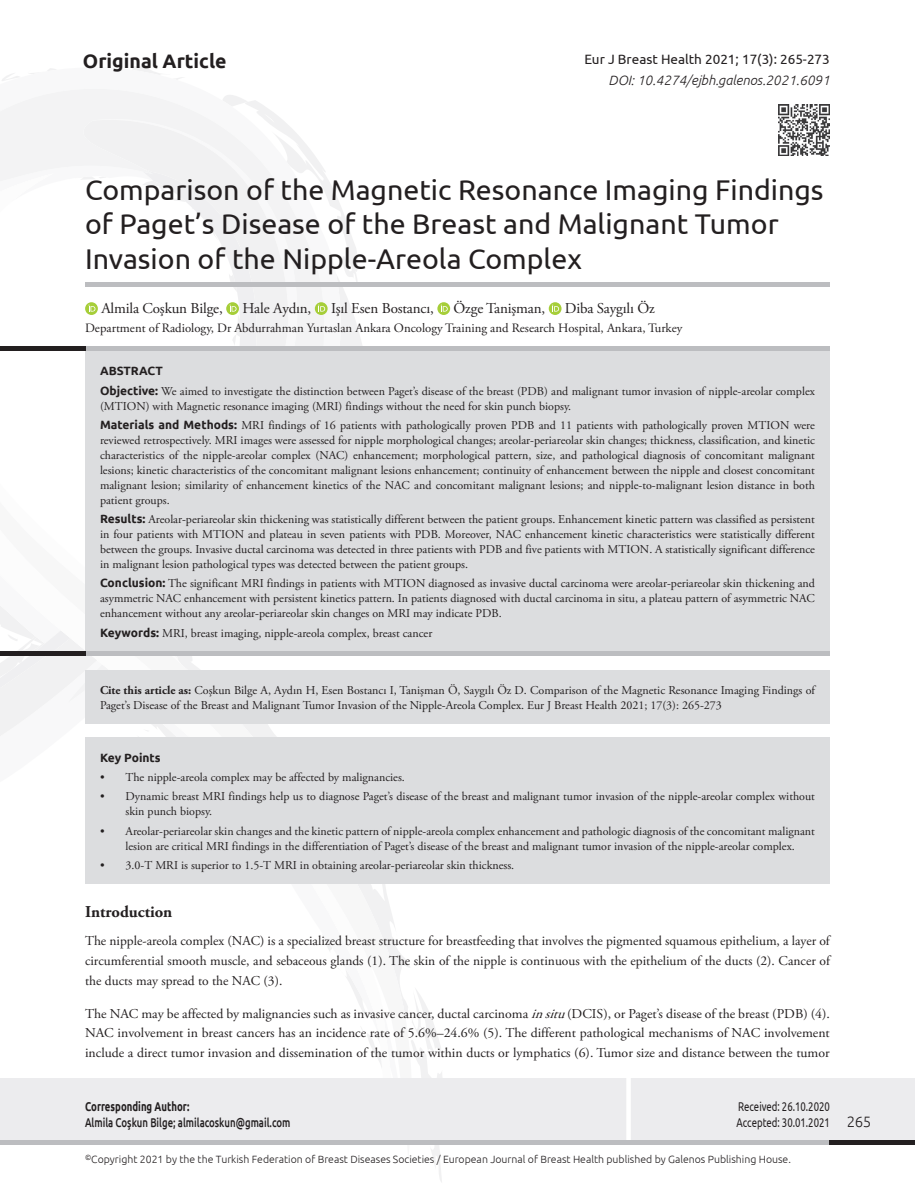
<style>
.page{position:relative;width:915px;height:1191px;background:#fff}
.page>*{position:absolute;margin:0;border:0;box-sizing:border-box;transform-origin:0 0}
._1__BASLIK{font:28.5px/34.5px "Ubuntu";color:#231f20}
.t1{font:700 19.5px "Ubuntu";color:#231f20}
.ANA_BASLIK{font:700 16.5px "Adobe Garamond Pro";color:#231f20}
.YAZARLAR{font:15px "Adobe Garamond Pro";letter-spacing:-.01em;color:#231f20}
.t2{font:300 15px "Ubuntu";color:#231f20}
.YAZI{font:13.5px/19.8px "Adobe Garamond Pro";color:#231f20;text-align:justify}
.DOI{font:italic 300 13.5px "Ubuntu";color:#231f20}
.SAYFA_ARALIK{font:13.5px "Ubuntu";color:#231f20}
.KURUMLAR{font:12.75px "Adobe Garamond Pro";color:#231f20}
.t3{font:500 12.75px "Ubuntu";color:#231f20;scale:.75 1}
.t4{font:12.75px "Ubuntu";color:#231f20;scale:.75 1}
.t5{font:700 12.75px "Ubuntu";color:#231f20;scale:.75 1}
.ÖZET{font:12px/15px "Adobe Garamond Pro";color:#231f20;text-align:justify}
.KEYPOINT{font:12px/15px "Adobe Garamond Pro";color:#231f20}
.CİTE_AS{font:12px/15px "Adobe Garamond Pro";color:#231f20}
.KEYPOINT-BOLD{font:700 12px "Ubuntu";color:#231f20}
.ABSTRACT{font:700 12px "Ubuntu";color:#231f20}
.t6{font:300 10.5px "Ubuntu";color:#231f20}
.s1{font-family:"Ubuntu";font-weight:700}
.s2{font-weight:700}
.s3{font-style:italic}
</style>
<div class="page">
<svg style="left:415px;top:990px;width:30px;height:192px"></svg>
<svg style="left:0;top:688px;width:415px;height:457px"></svg>
<div style="left:0;top:1078px;width:914px;height:61px;background:#ececee"></div>
<hr style="left:626px;top:1076px;width:4px;height:65px;background:#fff">
<div style="left:85px;top:351px;width:744px;height:300px;background:#dcdddf"></div>
<div style="left:85px;top:651px;width:744px;height:5px;background:#bcbdc0"></div>
<div style="left:85px;top:346px;width:744px;height:5px;background:#bcbdc0"></div>
<div style="left:0;top:1139px;width:914px;height:5px;background:#bcbdc0"></div>
<div style="left:829px;top:1139px;width:85px;height:5px;background:#231f20"></div>
<div style="left:85px;top:670px;width:744px;height:53px;background:#dcdddf"></div>
<svg style="left:0;top:100px;width:362px;height:588px"></svg>
<svg style="left:437px;top:302px;width:13px;height:13px"></svg>
<svg style="left:440px;top:304px;width:7px;height:7px"></svg>
<svg style="left:548px;top:302px;width:13px;height:13px"></svg>
<svg style="left:552px;top:304px;width:7px;height:7px"></svg>
<div style="left:85px;top:282px;width:744px;height:5px;background:#bcbdc0"></div>
<img style="left:778px;top:104px;width:51px;height:52px">
<div style="left:85px;top:737px;width:744px;height:147px;background:#dcdddf"></div>
<p class="t1" style="left:83px;top:50px;width:145px">Original Article</p>
<p class="SAYFA_ARALIK" style="left:584px;top:51px;width:247px">Eur J Breast Health 2021; 17(3): 265-273</p>
<p class="DOI" style="left:608px;top:72px;width:223px">DOI: 10.4274/ejbh.galenos.2021.6091</p>
<p class="_1__BASLIK" style="left:85px;top:171px;width:739px">Comparison of the Magnetic Resonance Imaging Findings of Paget’s Disease of the Breast and Malignant Tumor<br>Invasion of the Nipple-Areola Complex</p>
<p class="YAZARLAR" style="left:101px;top:300px;width:123px">Almila Coşkun Bilge,</p>
<p class="YAZARLAR" style="left:242px;top:300px;width:70px">Hale Aydın,</p>
<p class="YAZARLAR" style="left:331px;top:300px;width:104px">Işıl Esen Bostancı,</p>
<p class="YAZARLAR" style="left:453px;top:300px;width:93px">Özge Tanişman,</p>
<p class="YAZARLAR" style="left:564px;top:300px;width:91px">Diba Saygılı Öz</p>
<p class="KURUMLAR" style="left:85px;top:321px;width:598px">Department of Radiology, Dr Abdurrahman Yurtaslan Ankara Oncology Training and Research Hospital, Ankara, Turkey</p>
<p class="ABSTRACT" style="left:100px;top:364px;width:64px">ABSTRACT</p>
<p class="ÖZET" style="left:100px;top:384px;width:716px"><span class="s1">Objective:</span> We aimed to investigate the distinction between Paget’s disease of the breast (PDB) and malignant tumor invasion of nipple-areolar complex (MTION) with Magnetic resonance imaging (MRI) findings without the need for skin punch biopsy.</p>
<p class="ÖZET" style="left:100px;top:418px;width:716px"><span class="s1">Materials and Methods:</span> MRI findings of 16 patients with pathologically proven PDB and 11 patients with pathologically proven MTION were reviewed retrospectively. MRI images were assessed for nipple morphological changes; areolar-periareolar skin changes; thickness, classification, and kinetic characteristics of the nipple-areolar complex (NAC) enhancement; morphological pattern, size, and pathological diagnosis of concomitant malignant lesions; kinetic characteristics of the concomitant malignant lesions enhancement; continuity of enhancement between the nipple and closest concomitant malignant lesion; similarity of enhancement kinetics of the NAC and concomitant malignant lesions; and nipple-to-malignant lesion distance in both patient groups.</p>
<p class="ÖZET" style="left:100px;top:512px;width:716px"><span class="s1">Results:</span> Areolar-periareolar skin thickening was statistically different between the patient groups. Enhancement kinetic pattern was classified as persistent in four patients with MTION and plateau in seven patients with PDB. Moreover, NAC enhancement kinetic characteristics were statistically different between the groups. Invasive ductal carcinoma was detected in three patients with PDB and five patients with MTION. A statistically significant difference in malignant lesion pathological types was detected between the patient groups.</p>
<p class="ÖZET" style="left:100px;top:576px;width:716px"><span class="s1">Conclusion:</span> The significant MRI findings in patients with MTION diagnosed as invasive ductal carcinoma were areolar-periareolar skin thickening and asymmetric NAC enhancement with persistent kinetics pattern. In patients diagnosed with ductal carcinoma in situ, a plateau pattern of asymmetric NAC enhancement without any areolar-periareolar skin changes on MRI may indicate PDB.</p>
<p class="ÖZET" style="left:100px;top:626px;width:334px"><span class="s1">Keywords:</span> MRI, breast imaging, nipple-areola complex, breast cancer</p>
<p class="CİTE_AS" style="left:100px;top:683px;width:716px"><span class="s2">Cite this article as:</span> Coşkun Bilge A, Aydın H, Esen Bostancı I, Tanişman Ö, Saygılı Öz D. Comparison of the Magnetic Resonance Imaging Findings of<br>Paget’s Disease of the Breast and Malignant Tumor Invasion of the Nipple-Areola Complex. Eur J Breast Health 2021; 17(3): 265-273</p>
<p class="KEYPOINT-BOLD" style="left:100px;top:750px;width:62px">Key Points</p>
<p class="KEYPOINT" style="left:100px;top:770px;width:306px">• The nipple-areola complex may be affected by malignancies.</p>
<p class="KEYPOINT" style="left:125px;top:789px;width:690px;text-indent:-26px">• Dynamic breast MRI findings help us to diagnose Paget’s disease of the breast and malignant tumor invasion of the nipple-areolar complex without skin punch biopsy.</p>
<p class="KEYPOINT" style="left:100px;top:823px;width:716px;text-align:center">• Areolar-periareolar skin changes and the kinetic pattern of nipple-areola complex enhancement and pathologic diagnosis of the concomitant malignant lesion are critical MRI findings in the differentiation of Paget’s disease of the breast and malignant tumor invasion of the nipple-areolar complex.</p>
<p class="KEYPOINT" style="left:100px;top:858px;width:415px">• 3.0-T MRI is superior to 1.5-T MRI in obtaining areolar-periareolar skin thickness.</p>
<p class="ANA_BASLIK" style="left:85px;top:902px;width:89px">Introduction</p>
<p class="YAZI" style="left:85px;top:931px;width:746px">The nipple-areola complex (NAC) is a specialized breast structure for breastfeeding that involves the pigmented squamous epithelium, a layer of circumferential smooth muscle, and sebaceous glands (1). The skin of the nipple is continuous with the epithelium of the ducts (2). Cancer of the ducts may spread to the NAC (3).</p>
<p class="YAZI" style="left:85px;top:1004px;width:746px">The NAC may be affected by malignancies such as invasive cancer, ductal carcinoma <span class="s3">insitu</span>(DCIS), or Paget’s disease of the breast (PDB) (4).<br>NAC involvement in breast cancers has an incidence rate of 5.6%–24.6% (5). The different pathological mechanisms of NAC involvement include a direct tumor invasion and dissemination of the tumor within ducts or lymphatics (6). Tumor size and distance between the tumor</p>
<p class="t5" style="left:85px;top:1099px;width:140px">Corresponding Author:</p>
<p class="t3" style="left:85px;top:1114px;width:275px">Almila Coşkun Bilge; almilacoskun@gmail.com</p>
<p class="t4" style="left:738px;top:1099px;width:124px">Received: 26.10.2020</p>
<p class="t4" style="left:736px;top:1115px;width:126px">Accepted: 30.01.2021</p>
<p class="t6" style="left:85px;top:1152px;width:707px"><sup>©</sup>Copyright 2021 by the the Turkish Federation of Breast Diseases Societies / European Journal of Breast Health published by Galenos Publishing House.</p>
<p class="t2" style="left:846px;top:1112px;width:26px">265</p>
</div>
